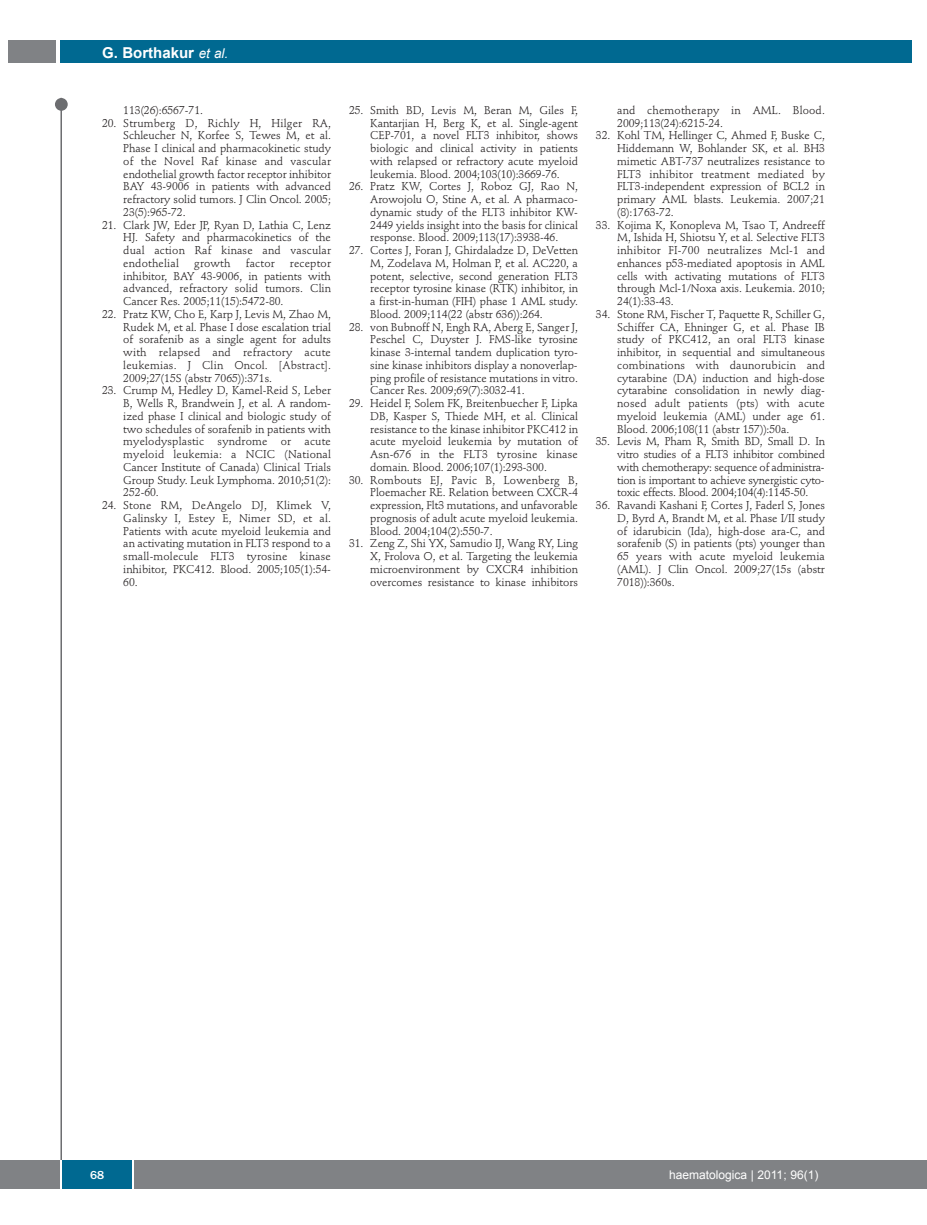
<style>
.page{position:relative;width:927px;height:1225px;background:#fff}
.page>*{position:absolute;margin:0;border:0;box-sizing:border-box;transform-origin:0 0}
.t1{font:700 15px "Arial";color:#fff}
.t2{font:12px "Arial";color:#fff}
.t3{font:500 12px "Franklin Gothic";color:#fff}
.t4{font:11.25px/12.8px "Stempel Schneidler";letter-spacing:-.005em;color:#231f20;text-align:justify}
.t5{font:11.25px/12.8px "Stempel Schneidler";letter-spacing:.015em;color:#231f20}
.s1{font-weight:400;font-style:italic;font-size:13.5px}
</style>
<div class="page">
<div style="left:909px;top:1160px;width:18px;height:28px;background:#808285"></div>
<div style="left:55px;top:98px;width:13px;height:13px;background:#6c6d70;border-radius:50%"></div>
<hr style="left:60px;top:98px;width:2px;height:1064px;background:#6c6d70">
<div style="left:60px;top:40px;width:852px;height:22px;background:#006991"></div>
<div style="left:9px;top:40px;width:47px;height:22px;background:#808285"></div>
<div style="left:0;top:1160px;width:911px;height:28px;background:#808285"></div>
<div style="left:62px;top:1160px;width:71px;height:28px;background:#006991"></div>
<hr style="left:60px;top:1160px;width:2px;height:28px;background:#fff">
<svg style="left:133px;top:1160px;width:1px;height:28px"></svg>
<h1 class="t1" style="left:102px;top:44px;width:128px">G. Borthakur <span class="s1">et al.</span></h1>
<p class="t4" style="left:123px;top:105px;width:81px">113(26):6567-71.</p>
<p class="t4" style="left:123px;top:117px;width:209px;text-indent:-21px">20. Strumberg D, Richly H, Hilger RA, Schleucher N, Korfee S, Tewes M, et al.<br>Phase I clinical and pharmacokinetic study of the Novel Raf kinase and vascular endothelial growth factor receptor inhibitor BAY 43-9006 in patients with advanced refractory solid tumors. J Clin Oncol. 2005; 23(5):965-72.</p>
<p class="t4" style="left:123px;top:219px;width:209px;text-indent:-21px">21. Clark JW, Eder JP, Ryan D, Lathia C, Lenz HJ. Safety and pharmacokinetics of the dual action Raf kinase and vascular endothelial</p>
<p class="t4" style="left:194px;top:258px;width:38px">growth</p>
<p class="t4" style="left:246px;top:258px;width:30px">factor</p>
<p class="t4" style="left:123px;top:258px;width:209px;text-indent:167px">receptor inhibitor, BAY 43-9006, in patients with advanced, refractory solid tumors. Clin Cancer Res. 2005;11(15):5472-80.</p>
<p class="t4" style="left:123px;top:309px;width:209px;text-indent:-21px">22. Pratz KW, Cho E, Karp J, Levis M, Zhao M, Rudek M, et al. Phase I dose escalation trial of sorafenib as a single agent for adults with relapsed and refractory acute leukemias. J Clin Oncol. [Abstract].<br>2009;27(15S (abstr 7065)):371s.</p>
<p class="t4" style="left:123px;top:385px;width:209px;text-indent:-21px">23. Crump M, Hedley D, Kamel-Reid S, Leber B, Wells R, Brandwein J, et al. A random&shy;ized phase I clinical and biologic study of two schedules of sorafenib in patients with myelodysplastic syndrome or acute myeloid leukemia: a NCIC (National Cancer Institute of Canada) Clinical Trials Group Study. Leuk Lymphoma. 2010;51(2):<br>252-60.</p>
<p class="t4" style="left:123px;top:500px;width:209px;text-indent:-21px">24. Stone RM, DeAngelo DJ, Klimek V, Galinsky I, Estey E, Nimer SD, et al.<br>Patients with acute myeloid leukemia and an activating mutation in FLT3 respond to a small-molecule FLT3 tyrosine kinase inhibitor, PKC412. Blood. 2005;105(1):54- 60.</p>
<p class="t4" style="left:370px;top:105px;width:209px;text-indent:-21px">25. Smith BD, Levis M, Beran M, Giles F, Kantarjian H, Berg K, et al. Single-agent CEP-701, a novel FLT3 inhibitor, shows biologic and clinical activity in patients with relapsed or refractory acute myeloid leukemia. Blood. 2004;103(10):3669-76.</p>
<p class="t4" style="left:370px;top:181px;width:209px;text-indent:-21px">26. Pratz KW, Cortes J, Roboz GJ, Rao N, Arowojolu O, Stine A, et al. A pharmaco&shy;dynamic study of the FLT3 inhibitor KW-2449 yields insight into the basis for clinical response. Blood. 2009;113(17):3938-46.</p>
<p class="t4" style="left:370px;top:245px;width:209px;text-indent:-21px">27. Cortes J, Foran J, Ghirdaladze D, DeVetten M, Zodelava M, Holman P, et al. AC220, a potent, selective, second generation FLT3 receptor tyrosine kinase (RTK) inhibitor, in a first-in-human (FIH) phase 1 AML study.<br>Blood. 2009;114(22 (abstr 636)):264.</p>
<p class="t4" style="left:370px;top:321px;width:209px;text-indent:-21px">28. von Bubnoff N, Engh RA, Aberg E, Sanger J, Peschel C, Duyster J. FMS-like tyrosine kinase 3-internal tandem duplication tyro&shy;sine kinase inhibitors display a nonoverlap&shy;ping profile of resistance mutations in vitro.<br>Cancer Res. 2009;69(7):3032-41.</p>
<p class="t4" style="left:370px;top:398px;width:209px;text-indent:-21px">29. Heidel F, Solem FK, Breitenbuecher F, Lipka DB, Kasper S, Thiede MH, et al. Clinical resistance to the kinase inhibitor PKC412 in acute myeloid leukemia by mutation of Asn-676 in the FLT3 tyrosine kinase domain. Blood. 2006;107(1):293-300.</p>
<p class="t4" style="left:370px;top:474px;width:209px;text-indent:-21px">30. Rombouts EJ, Pavic B, Lowenberg B, Ploemacher RE. Relation between CXCR-4 expression, Flt3 mutations, and unfavorable prognosis of adult acute myeloid leukemia.<br>Blood. 2004;104(2):550-7.</p>
<p class="t4" style="left:370px;top:538px;width:209px;text-indent:-21px">31. Zeng Z, Shi YX, Samudio IJ, Wang RY, Ling X, Frolova O, et al. Targeting the leukemia microenvironment by CXCR4 inhibition overcomes resistance to kinase inhibitors</p>
<p class="t5" style="left:617px;top:105px;width:209px">and chemotherapy in AML. Blood.<br>2009;113(24):6215-24.</p>
<p class="t4" style="left:617px;top:130px;width:209px;text-indent:-21px">32. Kohl TM, Hellinger C, Ahmed F, Buske C, Hiddemann W, Bohlander SK, et al. BH3 mimetic ABT-737 neutralizes resistance to FLT3 inhibitor treatment mediated by FLT3-independent expression of BCL2 in primary AML blasts. Leukemia. 2007;21 (8):1763-72.</p>
<p class="t4" style="left:617px;top:219px;width:209px;text-indent:-21px">33. Kojima K, Konopleva M, Tsao T, Andreeff M, Ishida H, Shiotsu Y, et al. Selective FLT3 inhibitor FI-700 neutralizes Mcl-1 and enhances p53-mediated apoptosis in AML cells with activating mutations of FLT3 through Mcl-1/Noxa axis. Leukemia. 2010; 24(1):33-43.</p>
<p class="t4" style="left:617px;top:309px;width:209px;text-indent:-21px">34. Stone RM, Fischer T, Paquette R, Schiller G, Schiffer CA, Ehninger G, et al. Phase IB study of PKC412, an oral FLT3 kinase inhibitor, in sequential and simultaneous combinations with daunorubicin and cytarabine (DA) induction and high-dose cytarabine consolidation in newly diag&shy;nosed adult patients (pts) with acute myeloid leukemia (AML) under age 61.<br>Blood. 2006;108(11 (abstr 157)):50a.</p>
<p class="t4" style="left:617px;top:436px;width:209px;text-indent:-21px">35. Levis M, Pham R, Smith BD, Small D. In vitro studies of a FLT3 inhibitor combined with chemotherapy: sequence of administra&shy;tion is important to achieve synergistic cyto&shy;toxic effects. Blood. 2004;104(4):1145-50.</p>
<p class="t4" style="left:617px;top:500px;width:209px;text-indent:-21px">36. Ravandi Kashani F, Cortes J, Faderl S, Jones D, Byrd A, Brandt M, et al. Phase I/II study of idarubicin (Ida), high-dose ara-C, and sorafenib (S) in patients (pts) younger than 65 years with acute myeloid leukemia (AML). J Clin Oncol. 2009;27(15s (abstr 7018)):360s.</p>
<p class="t3" style="left:90px;top:1171px;width:16px">68</p>
<p class="t2" style="left:669px;top:1168px;width:151px">haematologica | 2011; 96(1)</p>
</div>
